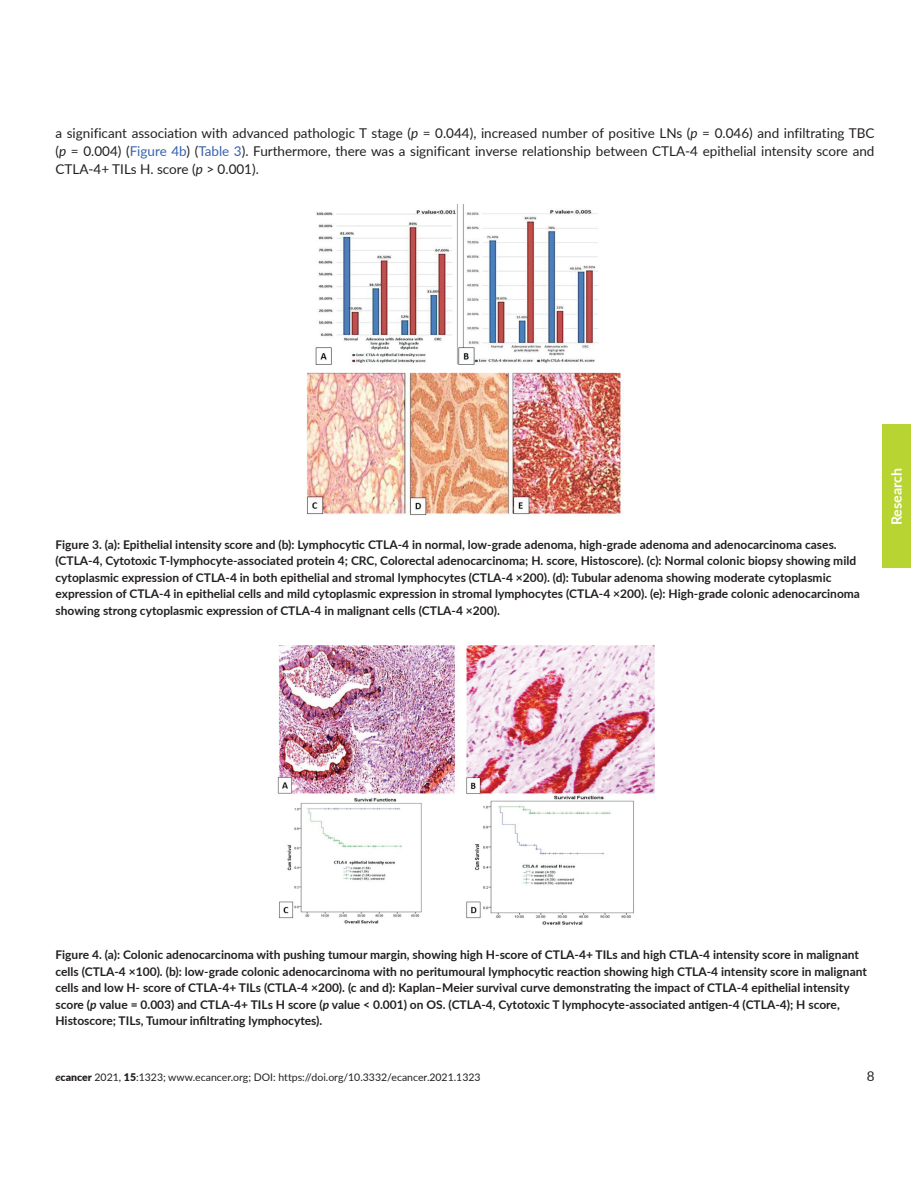
<style>
.page{position:relative;width:918px;height:1188px;background:#fff}
.page>*{position:absolute;margin:0;border:0;box-sizing:border-box;transform-origin:0 0}
.t1{font:700 14.25px "Lato";color:#fff}
.t2{font:13.5px/18px "Lato";color:#231f20;text-align:justify}
.t3{font:700 12px/16.5px "Lato";color:#231f20}
.t4{font:10.5px "Lato";color:#231f20}
.s1{font-style:italic}
.s2{color:#3862ae}
.s3{font-weight:700;font-style:italic}
.s4{font-weight:900}
</style>
<div class="page">
<div style="left:882px;top:425px;width:29px;height:143px;background:#b8d432"></div>
<img style="left:306px;top:205px;width:317px;height:311px">
<img style="left:277px;top:646px;width:377px;height:279px">
<p class="t2" style="left:55px;top:124px;width:821px">a significant association with advanced pathologic T stage (<span class="s1">p</span> = 0.044), increased number of positive LNs (<span class="s1">p</span> = 0.046) and infiltrating TBC (<span class="s1">p</span> = 0.004) (<span class="s2">Figure 4b</span>) (<span class="s2">Table 3</span>). Furthermore, there was a significant inverse relationship between CTLA-4 epithelial intensity score and CTLA-4+ TILs H. score (<span class="s1">p</span> &gt; 0.001).</p>
<p class="t3" style="left:56px;top:536px;width:806px">Figure 3. (a): Epithelial intensity score and (b): Lymphocytic CTLA-4 in normal, low-grade adenoma, high-grade adenoma and adenocarcinoma cases. (CTLA-4, Cytotoxic T-lymphocyte-associated protein 4; CRC, Colorectal adenocarcinoma; H. score, Histoscore). (c): Normal colonic biopsy showing mild cytoplasmic expression of CTLA-4 in both epithelial and stromal lymphocytes (CTLA-4 ×200). (d): Tubular adenoma showing moderate cytoplasmic expression of CTLA-4 in epithelial cells and mild cytoplasmic expression in stromal lymphocytes (CTLA-4 ×200). (e): High-grade colonic adenocarcinoma showing strong cytoplasmic expression of CTLA-4 in malignant cells (CTLA-4 ×200).</p>
<p class="t1" style="left:886px;top:525px;width:59px;rotate:-90deg">Research</p>
<p class="t3" style="left:56px;top:946px;width:813px">Figure 4. (a): Colonic adenocarcinoma with pushing tumour margin, showing high H-score of CTLA-4+ TILs and high CTLA-4 intensity score in malignant cells (CTLA-4 ×100). (b): low-grade colonic adenocarcinoma with no peritumoural lymphocytic reaction showing high CTLA-4 intensity score in malignant cells and low H- score of CTLA-4+ TILs (CTLA-4 ×200). (c and d): Kaplan–Meier survival curve demonstrating the impact of CTLA-4 epithelial intensity score (<span class="s1">p</span> value = 0.003) and CTLA-4+ TILs H score (<span class="s1">p</span> value &lt; 0.001) on OS. (CTLA-4, Cytotoxic T lymphocyte-associated antigen-4 (CTLA-4); H score, Histoscore; TILs, Tumour infiltrating lymphocytes).</p>
<p class="t4" style="left:56px;top:1070px;width:427px"><span class="s3">e</span><span class="s4">cancer</span> 2021, <span class="s4">15</span>:1323; www.ecancer.org; DOI: https://doi.org/10.3332/ecancer.2021.1323</p>
<p class="t2" style="left:867px;top:1067px;width:9px">8</p>
</div>
